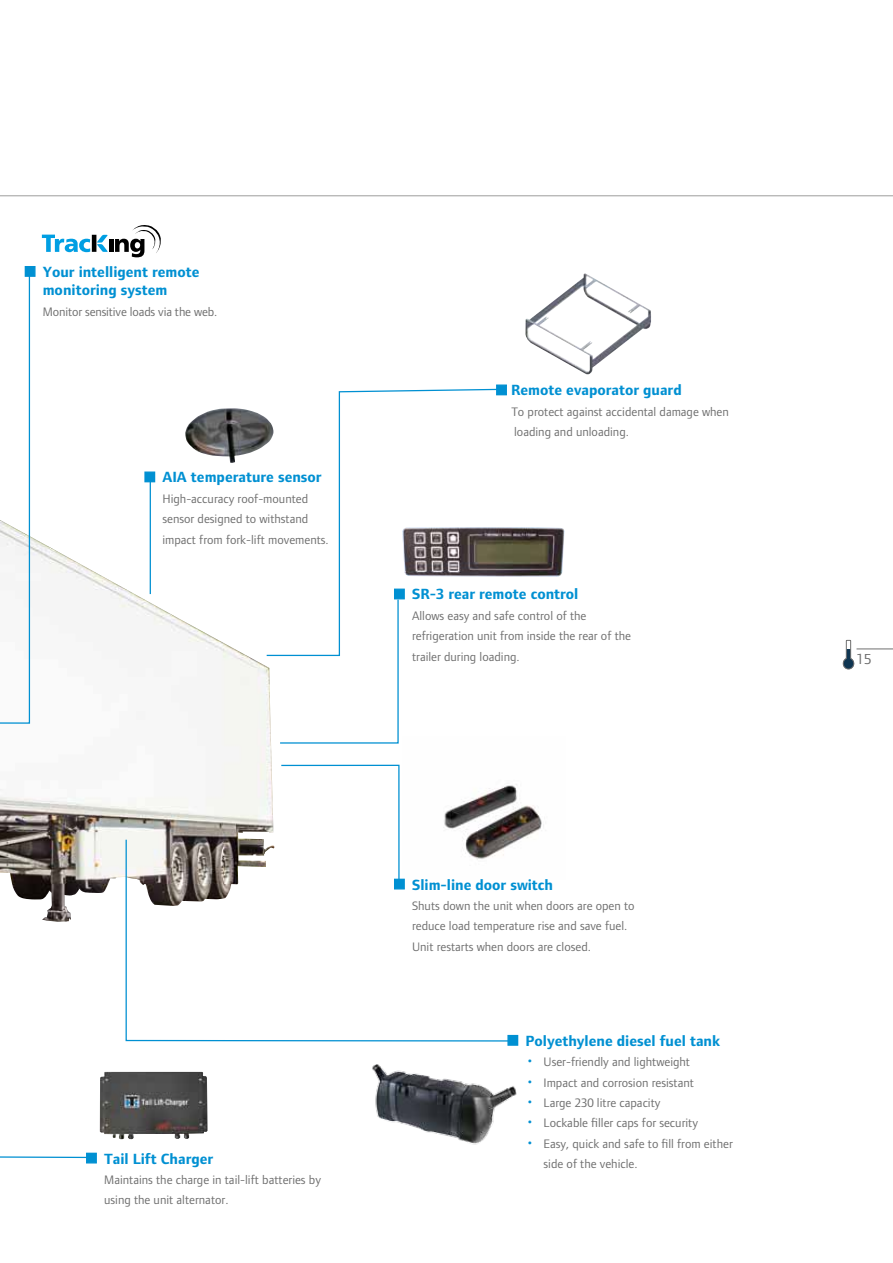
<style>
.page{position:relative;width:893px;height:1263px;background:#fff}
.page>*{position:absolute;margin:0;border:0;box-sizing:border-box;transform-origin:0 0}
.t1{font:700 15.3px/18.3px "Foundry Form Sans Blonde";color:#0090d2}
.t2{font:15px "Foundry Form Sans Blonde";color:#6f6f6f}
.t3{font:12.75px/20.4px "Foundry Form Sans Blonde";color:#6f6f6f}
.s1{font-size:18px;color:#0090d2}
</style>
<div class="page">
<img style="left:100px;top:1072px;width:108px;height:67px">
<img style="left:185px;top:408px;width:80px;height:55px">
<img style="left:525px;top:273px;width:126px;height:102px">
<img style="left:499px;top:527px;width:66px;height:50px">
<img style="left:444px;top:784px;width:100px;height:59px">
<img style="left:372px;top:1064px;width:145px;height:81px">
<img style="left:0;top:520px;width:274px;height:373px">
<hr style="left:0;top:196px;width:893px;height:1px;background:#9d9d9c">
<svg style="left:842px;top:640px;width:12px;height:30px"></svg>
<hr style="left:856px;top:648px;width:37px;height:1px;background:#6f6f6f">
<svg style="left:0;top:881px;width:93px;height:278px"></svg>
<svg style="left:125px;top:838px;width:389px;height:204px"></svg>
<svg style="left:280px;top:764px;width:120px;height:117px"></svg>
<svg style="left:265px;top:388px;width:234px;height:269px"></svg>
<svg style="left:279px;top:598px;width:120px;height:146px"></svg>
<div style="left:507px;top:1035px;width:11px;height:11px;background:#0090d2;border:1px solid #0090d2"></div>
<div style="left:394px;top:879px;width:11px;height:10px;background:#0090d2;border:1px solid #0090d2"></div>
<div style="left:496px;top:384px;width:11px;height:11px;background:#0090d2;border:1px solid #0090d2"></div>
<div style="left:144px;top:471px;width:11px;height:11px;background:#0090d2;border:1px solid #0090d2"></div>
<div style="left:394px;top:589px;width:11px;height:10px;background:#0090d2;border:1px solid #0090d2"></div>
<div style="left:25px;top:266px;width:11px;height:11px;background:#0090d2;border:1px solid #0090d2"></div>
<div style="left:86px;top:1153px;width:11px;height:10px;background:#0090d2;border:1px solid #0090d2"></div>
<hr style="left:150px;top:479px;width:1px;height:115px;background:#0090d2">
<svg style="left:0;top:272px;width:31px;height:452px"></svg>
<svg style="left:42px;top:235px;width:48px;height:17px"></svg>
<hr style="left:109px;top:239px;width:4px;height:13px;background:#000">
<svg style="left:97px;top:235px;width:11px;height:17px"></svg>
<hr style="left:92px;top:235px;width:4px;height:17px;background:#000">
<svg style="left:115px;top:225px;width:46px;height:32px"></svg>
<p class="t1" style="left:43px;top:263px;width:158px">Your intelligent remote monitoring system</p>
<p class="t3" style="left:43px;top:301px;width:176px">Monitor sensitive loads via the web.</p>
<p class="t1" style="left:162px;top:468px;width:161px">AIA temperature sensor</p>
<p class="t3" style="left:162px;top:488px;width:168px">High-accuracy roof-mounted sensor designed to withstand impact from fork-lift movements.</p>
<p class="t1" style="left:511px;top:381px;width:172px">Remote evaporator guard</p>
<p class="t3" style="left:511px;top:401px;width:219px">To protect against accidental damage when loading and unloading.</p>
<p class="t1" style="left:412px;top:585px;width:168px">SR-3 rear remote control</p>
<p class="t3" style="left:412px;top:605px;width:221px">Allows easy and safe control of the refrigeration unit from inside the rear of the trailer during loading.</p>
<p class="t1" style="left:104px;top:1149px;width:111px">Tail Lift Charger</p>
<p class="t3" style="left:104px;top:1169px;width:218px">Maintains the charge in tail-lift batteries by using the unit alternator.</p>
<p class="t1" style="left:412px;top:875px;width:143px">Slim-line door switch</p>
<p class="t3" style="left:412px;top:895px;width:224px">Shuts down the unit when doors are open to reduce load temperature rise and save fuel.<br>Unit restarts when doors are closed.</p>
<p class="t1" style="left:525px;top:1031px;width:196px">Polyethylene diesel fuel tank</p>
<p class="t3" style="left:525px;top:1051px;width:166px"><span class="s1">•</span> User-friendly and lightweight</p>
<p class="t3" style="left:525px;top:1072px;width:170px"><span class="s1">•</span> Impact and corrosion resistant</p>
<p class="t3" style="left:525px;top:1092px;width:137px"><span class="s1">•</span> Large 230 litre capacity</p>
<p class="t3" style="left:525px;top:1113px;width:174px"><span class="s1">•</span> Lockable filler caps for security</p>
<p class="t3" style="left:544px;top:1133px;width:191px;text-indent:-18px"><span class="s1">•</span> Easy, quick and safe to fill from either side of the vehicle.</p>
<p class="t2" style="left:856px;top:651px;width:16px">15</p>
</div>
